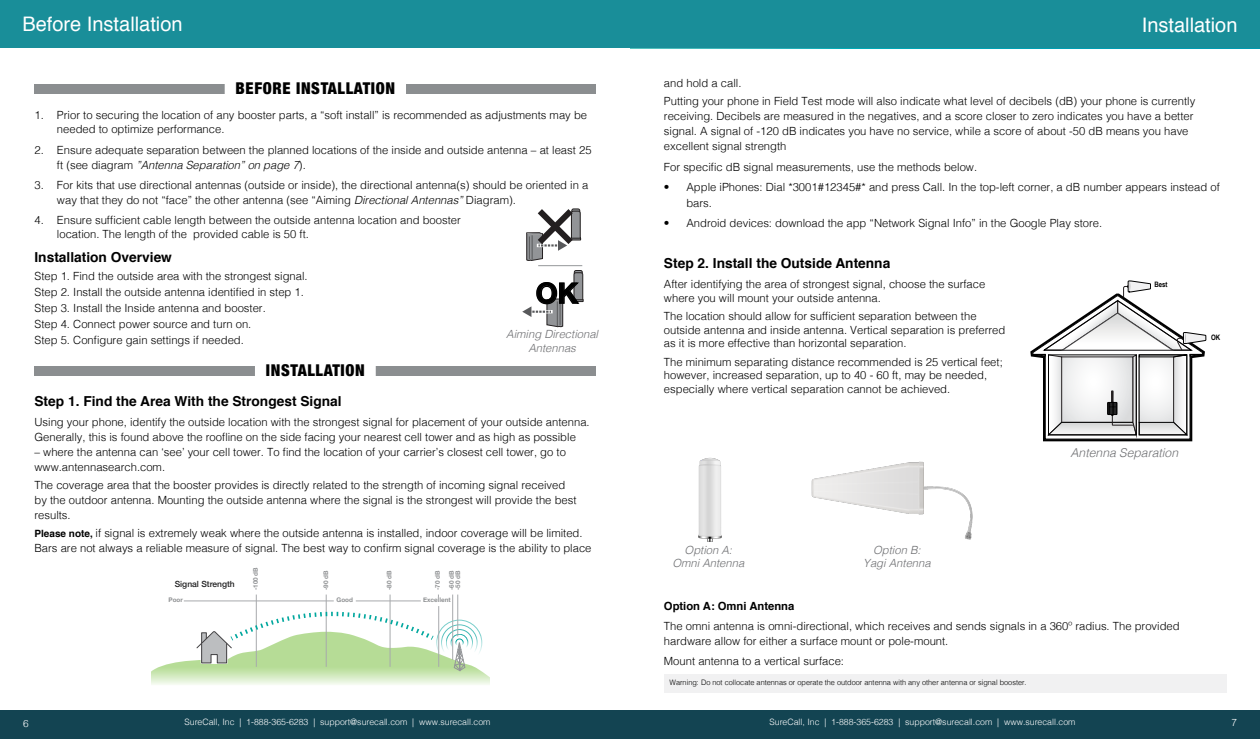
<style>
.page{position:relative;width:1260px;height:739px;background:#fff}
.page>*{position:absolute;margin:0;border:0;box-sizing:border-box;transform-origin:0 0}
.t1{font:700 28.12px "Helvetica Neue";color:#000}
.page_heading{font:20px "Helvetica";color:#fff}
.Main_section_heading{font:900 condensed 16.25px "Helvetica Neue";letter-spacing:.04em;color:#000}
.section_heading{font:700 13.75px "Helvetica";color:#000}
.t2{font:italic 300 12.12px "Helvetica";color:#6d6e71}
.Body{font:300 11.25px/15px "Helvetica";color:#000}
.body_-_numbered{font:300 11.25px "Helvetica";color:#000}
.t3{font:italic 300 11.25px/13.5px "Helvetica";color:#6d6e71;text-align:center}
.Body-2{font:700 11.25px "Helvetica";color:#000}
.t4{font:300 10px "Helvetica";color:#fff}
.t5{font:300 8.75px "Helvetica";color:#fff}
.t6{font:500 8.5px "Helvetica Neue";color:#212122}
.warning{font:300 7.5px "Helvetica";color:#000}
.t7{font:700 7.5px "Arial Narrow";color:#000}
.t8{font:700 6.38px/14px "Helvetica Neue";color:#8e9092}
.s1{font-style:italic}
.s2{font-weight:700;font-size:10px}
</style>
<div class="page">
<div style="left:0;top:0;width:630px;height:48px;background:#198e99"></div>
<div style="left:629px;top:709px;width:631px;height:29px;background:#134452"></div>
<div style="left:0;top:709px;width:630px;height:29px;background:#134452"></div>
<div style="left:630px;top:0;width:630px;height:48px;background:#198e99"></div>
<div style="left:34px;top:85px;width:562px;height:9px;background:#8b8e90"></div>
<div style="left:225px;top:77px;width:181px;height:24px;background:#fff"></div>
<div style="left:34px;top:366px;width:562px;height:9px;background:#8b8e90"></div>
<div style="left:255px;top:359px;width:121px;height:24px;background:#fff"></div>
<svg style="left:1030px;top:280px;width:176px;height:161px"></svg>
<div style="left:664px;top:673px;width:562px;height:19px;background:#f1f1f2"></div>
<svg style="left:526px;top:208px;width:55px;height:53px"></svg>
<svg style="left:522px;top:270px;width:61px;height:57px"></svg>
<hr style="left:538px;top:265px;width:44px;height:1px;background:#95979a">
<img style="left:811px;top:461px;width:162px;height:79px">
<img style="left:698px;top:457px;width:24px;height:83px">
<hr style="left:256px;top:594px;width:1px;height:72px;background:#a7a9ac">
<hr style="left:326px;top:594px;width:1px;height:72px;background:#a7a9ac">
<hr style="left:390px;top:594px;width:1px;height:72px;background:#a7a9ac">
<hr style="left:438px;top:605px;width:1px;height:61px;background:#a7a9ac">
<hr style="left:452px;top:594px;width:1px;height:65px;background:#a7a9ac">
<hr style="left:457px;top:594px;width:1px;height:42px;background:#a7a9ac">
<hr style="left:184px;top:600px;width:150px;height:1px;background:#a7a9ac">
<hr style="left:356px;top:600px;width:65px;height:1px;background:#a7a9ac">
<svg style="left:152px;top:608px;width:338px;height:76px"></svg>
<p class="page_heading" style="left:22px;top:9px;width:162px">Before Installation</p>
<p class="page_heading" style="left:1142px;top:10px;width:97px">Installation</p>
<p class="Main_section_heading" style="left:236px;top:75px;width:161px">BEFORE INSTALLATION</p>
<p class="Body" style="left:57px;top:108px;width:532px;line-height:13.8px;text-indent:-23px">1. Prior to securing the location of any booster parts, a “soft install” is recommended as adjustments may be needed to optimize performance.</p>
<p class="Body" style="left:57px;top:141px;width:536px;text-indent:-23px">2. Ensure adequate separation between the planned locations of the inside and outside antenna – at least 25 ft (see diagram <span class="s1">”Antenna Separation” on page 7</span>).</p>
<p class="Body" style="left:57px;top:177px;width:533px;text-indent:-23px">3. For kits that use directional antennas (outside or inside), the directional antenna(s) should be oriented in a way that they do not “face” the other antenna (see “Aiming <span class="s1">Directional Antennas”</span> Diagram).</p>
<p class="Body" style="left:57px;top:212px;width:405px;line-height:13.8px;text-indent:-23px">4. Ensure sufficient cable length between the outside antenna location and booster location. The length of the provided cable is 50 ft.</p>
<p class="section_heading" style="left:34px;top:246px;width:139px">Installation Overview</p>
<p class="body_-_numbered" style="left:34px;top:266px;width:275px">Step 1. Find the outside area with the strongest signal.</p>
<p class="body_-_numbered" style="left:34px;top:282px;width:271px">Step 2. Install the outside antenna identified in step 1.</p>
<p class="body_-_numbered" style="left:34px;top:298px;width:233px">Step 3. Install the Inside antenna and booster.</p>
<p class="body_-_numbered" style="left:34px;top:314px;width:218px">Step 4. Connect power source and turn on.</p>
<p class="body_-_numbered" style="left:34px;top:330px;width:211px">Step 5. Configure gain settings if needed.</p>
<p class="Main_section_heading" style="left:266px;top:357px;width:100px">INSTALLATION</p>
<p class="section_heading" style="left:34px;top:390px;width:309px">Step 1. Find the Area With the Strongest Signal</p>
<p class="Body" style="left:34px;top:413px;width:557px">Using your phone, identify the outside location with the strongest signal for placement of your outside antenna.<br>Generally, this is found above the roofline on the side facing your nearest cell tower and as high as possible</p>
<p class="Body" style="left:34px;top:443px;width:533px">– where the antenna can ‘see’ your cell tower. To find the location of your carrier’s closest cell tower, go to www.antennasearch.com.</p>
<p class="Body" style="left:34px;top:476px;width:544px">The coverage area that the booster provides is directly related to the strength of incoming signal received by the outdoor antenna. Mounting the outside antenna where the signal is the strongest will provide the best results.</p>
<p class="Body" style="left:34px;top:524px;width:559px"><span class="s2">Please note,</span> if signal is extremely weak where the outside antenna is installed, indoor coverage will be limited.<br>Bars are not always a reliable measure of signal. The best way to confirm signal coverage is the ability to place</p>
<p class="t1" style="left:536px;top:271px;width:44px">OK</p>
<p class="t3" style="left:506px;top:326px;width:93px">Aiming Directional<br>Antennas</p>
<p class="t6" style="left:175px;top:576px;width:62px">Signal Strength</p>
<p class="t8" style="left:249px;top:590px;width:25px;rotate:-90deg">-100 dB</p>
<p class="t8" style="left:319px;top:590px;width:21px;rotate:-90deg">-90 dB</p>
<p class="t8" style="left:383px;top:590px;width:21px;rotate:-90deg">-80 dB</p>
<p class="t8" style="left:431px;top:590px;width:21px;rotate:-90deg">-70 dB -60 dB</p>
<p class="t8" style="left:451px;top:590px;width:21px;rotate:-90deg">-50 dB</p>
<p class="Body" style="left:664px;top:75px;width:79px">and hold a call.</p>
<p class="Body" style="left:664px;top:93px;width:533px">Putting your phone in Field Test mode will also indicate what level of decibels (dB) your phone is currently receiving. Decibels are measured in the negatives, and a score closer to zero indicates you have a better signal. A signal of -120 dB indicates you have no service, while a score of about -50 dB means you have excellent signal strength</p>
<p class="Body" style="left:664px;top:158px;width:315px">For specific dB signal measurements, use the methods below.</p>
<p class="Body" style="left:686px;top:179px;width:535px;text-indent:-22px">• Apple iPhones: Dial *3001#12345#* and press Call. In the top-left corner, a dB number appears instead of bars.</p>
<p class="Body" style="left:664px;top:215px;width:440px">• Android devices: download the app “Network Signal Info” in the Google Play store.</p>
<p class="section_heading" style="left:664px;top:252px;width:228px">Step 2. Install the Outside Antenna</p>
<p class="Body" style="left:664px;top:276px;width:323px;line-height:13.8px">After identifying the area of strongest signal, choose the surface where you will mount your outside antenna.</p>
<p class="Body" style="left:664px;top:308px;width:343px;line-height:13.8px">The location should allow for sufficient separation between the outside antenna and inside antenna. Vertical separation is preferred as it is more effective than horizontal separation.</p>
<p class="Body" style="left:664px;top:354px;width:340px;line-height:13.8px">The minimum separating distance recommended is 25 vertical feet; however, increased separation, up to 40 - 60 ft, may be needed, especially where vertical separation cannot be achieved.</p>
<p class="t7" style="left:1154px;top:278px;width:15px">Best</p>
<p class="t7" style="left:1211px;top:331px;width:11px">OK</p>
<p class="t3" style="left:685px;top:541px;width:49px">Option A:</p>
<p class="t3" style="left:672px;top:555px;width:73px">Omni Antenna</p>
<p class="t3" style="left:873px;top:541px;width:49px">Option B:</p>
<p class="t3" style="left:863px;top:555px;width:69px">Yagi Antenna</p>
<p class="t2" style="left:1071px;top:441px;width:109px">Antenna Separation</p>
<p class="t8" style="left:169px;top:592px;width:16px">Poor</p>
<p class="t8" style="left:337px;top:592px;width:18px">Good</p>
<p class="t8" style="left:423px;top:592px;width:29px">Excellent</p>
<p class="Body-2" style="left:664px;top:596px;width:132px">Option A: Omni Antenna</p>
<p class="Body" style="left:664px;top:617px;width:517px">The omni antenna is omni-directional, which receives and sends signals in a 360º radius. The provided hardware allow for either a surface mount or pole-mount.</p>
<p class="Body" style="left:664px;top:652px;width:182px">Mount antenna to a vertical surface:</p>
<p class="warning" style="left:670px;top:675px;width:359px">Warning: Do not collocate antennas or operate the outdoor antenna with any other antenna or signal booster.</p>
<p class="t4" style="left:23px;top:713px;width:7px">6</p>
<p class="t5" style="left:184px;top:714px;width:308px">SureCall, Inc | 1-888-365-6283 | support@surecall.com | www.surecall.com</p>
<p class="t5" style="left:769px;top:714px;width:308px">SureCall, Inc | 1-888-365-6283 | support@surecall.com | www.surecall.com</p>
<p class="t4" style="left:1231px;top:713px;width:7px">7</p>
</div>
